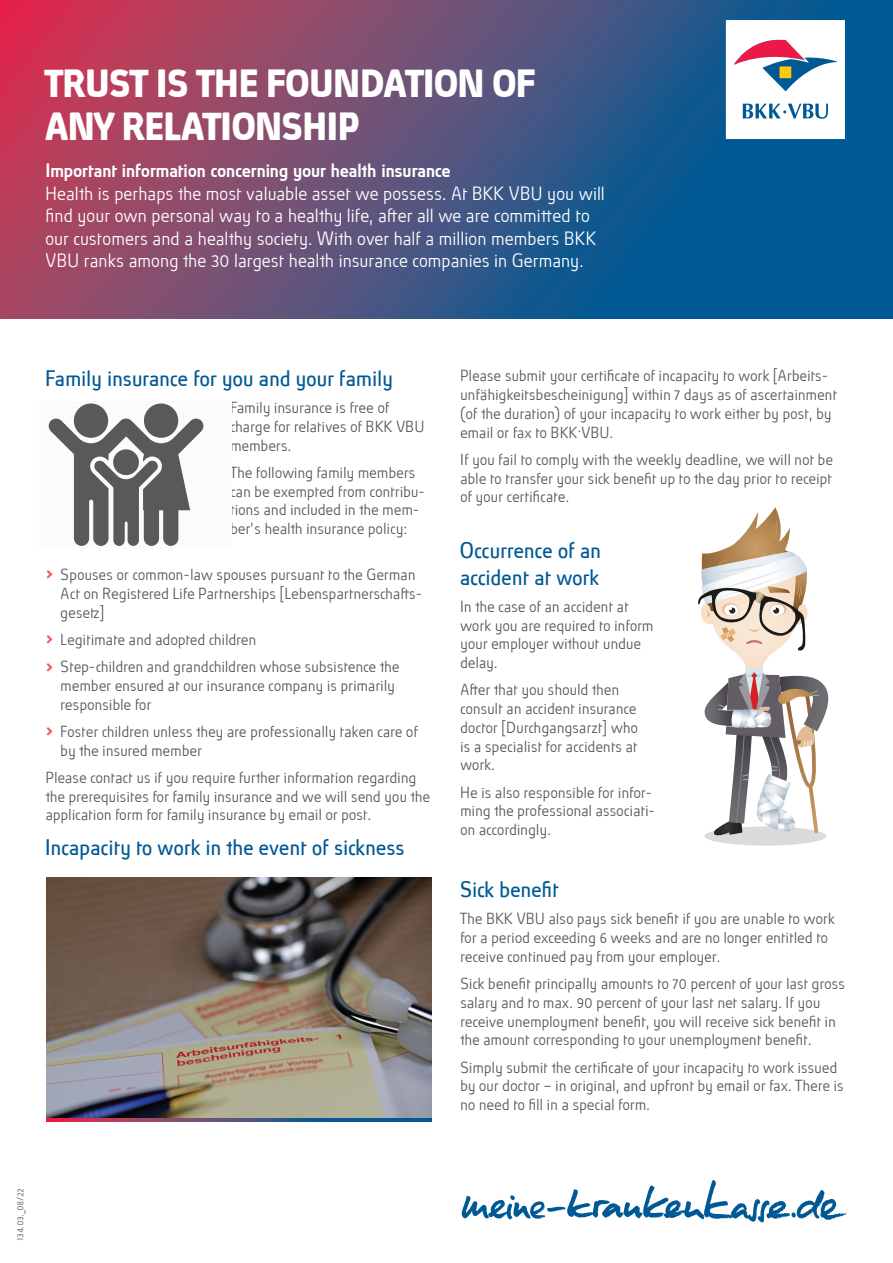
<style>
.page{position:relative;width:893px;height:1263px;background:#fff}
.page>*{position:absolute;margin:0;border:0;box-sizing:border-box;transform-origin:0 0}
.t1{font:700 36px/43.2px "Absolut Std";letter-spacing:-.01em;color:#fff}
.t2{font:21px/26.2px "Absolut Std";letter-spacing:-.005em;color:#005994}
.t3{font:300 18px/22.5px "Absolut Std";letter-spacing:-.005em;color:#fff}
.t4{font:500 18px "Absolut Std";color:#fff}
.t5{font:300 15px/18.8px "Absolut Std";color:#57585a}
.t6{font:700 15px/27.6px "Absolut Std";color:#f0595f}
.t7{font:300 9px "Absolut Std";color:#57585a}
</style>
<div class="page">
<svg style="left:0;top:0;width:893px;height:319px;background:#58507a"></svg>
<svg style="left:726px;top:20px;width:119px;height:119px"></svg>
<svg style="left:462px;top:1180px;width:384px;height:42px"></svg>
<svg style="left:47px;top:1117px;width:385px;height:4px;background:#635979"></svg>
<div style="left:704px;top:826px;width:122px;height:20px;background:#dcdbda;border-radius:50%"></div>
<svg style="left:698px;top:507px;width:131px;height:330px"></svg>
<img style="left:47px;top:877px;width:385px;height:240px">
<div style="left:39px;top:401px;width:192px;height:148px;background:#fbfbfc"></div>
<div style="left:74px;top:403px;width:34px;height:35px;background:#595959;border-radius:50%"></div>
<div style="left:144px;top:403px;width:34px;height:35px;background:#595959;border-radius:50%"></div>
<svg style="left:48px;top:418px;width:156px;height:128px"></svg>
<h1 class="t1" style="left:47px;top:62px;width:493px">TRUST IS THE FOUNDATION OF<br>ANY RELATIONSHIP</h1>
<p class="t4" style="left:47px;top:160px;width:406px">Important information concerning your health insurance</p>
<p class="t3" style="left:47px;top:182px;width:561px">Health is perhaps the most valuable asset we possess. At BKK VBU you will find your own personal way to a healthy life, after all we are committed to our customers and a healthy society. With over half a million members BKK VBU ranks among the 30 largest health insurance companies in Germany.</p>
<h2 class="t2" style="left:47px;top:365px;width:349px">Family insurance for you and your family</h2>
<p class="t5" style="left:231px;top:398px;width:196px">Family insurance is free of charge for relatives of BKK VBU members.</p>
<p class="t5" style="left:231px;top:463px;width:197px">The following family members can be exempted from contribu&shy;tions and included in the mem&shy;ber’s health insurance policy:</p>
<p class="t5" style="left:62px;top:565px;width:364px">Spouses or common-law spouses pursuant to the German<br>Act on Registered Life Partnerships [Lebenspartnerschafts&shy;gesetz]</p>
<p class="t5" style="left:62px;top:626px;width:340px;line-height:27.3px">Legitimate and adopted children<br>Step-children and grandchildren whose subsistence the</p>
<p class="t5" style="left:62px;top:676px;width:336px">member ensured at our insurance company is primarily responsible for</p>
<p class="t5" style="left:62px;top:722px;width:359px">Foster children unless they are professionally taken care of by the insured member</p>
<p class="t5" style="left:47px;top:768px;width:386px">Please contact us if you require further information regarding the prerequisites for family insurance and we will send you the application form for family insurance by email or post.</p>
<h2 class="t2" style="left:47px;top:834px;width:361px">Incapacity to work in the event of sickness</h2>
<p class="t6" style="left:47px;top:559px;width:9px">&gt;</p>
<p class="t6" style="left:47px;top:624px;width:9px">&gt; &gt;</p>
<p class="t6" style="left:47px;top:716px;width:9px">&gt;</p>
<p class="t7" style="left:14px;top:1240px;width:54px;rotate:-90deg">134.03._08/22</p>
<p class="t5" style="left:461px;top:366px;width:378px">Please submit your certificate of incapacity to work [Arbeits&shy;unfähigkeitsbescheinigung] within 7 days as of ascertainment (of the duration) of your incapacity to work either by post, by email or fax to BKK·VBU.</p>
<p class="t5" style="left:461px;top:450px;width:374px;text-align:justify">If you fail to comply with the weekly deadline, we will not be able to transfer your sick benefit up to the day prior to receipt of your certificate.</p>
<h2 class="t2" style="left:461px;top:538px;width:143px">Occurrence of an accident at work</h2>
<p class="t5" style="left:461px;top:597px;width:195px">In the case of an accident at work you are required to inform your employer without undue delay.</p>
<p class="t5" style="left:461px;top:680px;width:179px">After that you should then consult an accident insurance doctor [Durchgangsarzt] who is a specialist for accidents at work.</p>
<p class="t5" style="left:461px;top:783px;width:197px">He is also responsible for infor&shy;ming the professional associati&shy;on accordingly.</p>
<h2 class="t2" style="left:461px;top:876px;width:100px">Sick benefit</h2>
<p class="t5" style="left:461px;top:909px;width:376px">The BKK VBU also pays sick benefit if you are unable to work for a period exceeding 6 weeks and are no longer entitled to receive continued pay from your employer.</p>
<p class="t5" style="left:461px;top:974px;width:386px">Sick benefit principally amounts to 70 percent of your last gross salary and to max. 90 percent of your last net salary. If you receive unemployment benefit, you will receive sick benefit in the amount corresponding to your unemployment benefit.</p>
<p class="t5" style="left:461px;top:1058px;width:385px">Simply submit the certificate of your incapacity to work issued by our doctor – in original, and upfront by email or fax. There is no need to fill in a special form.</p>
</div>
